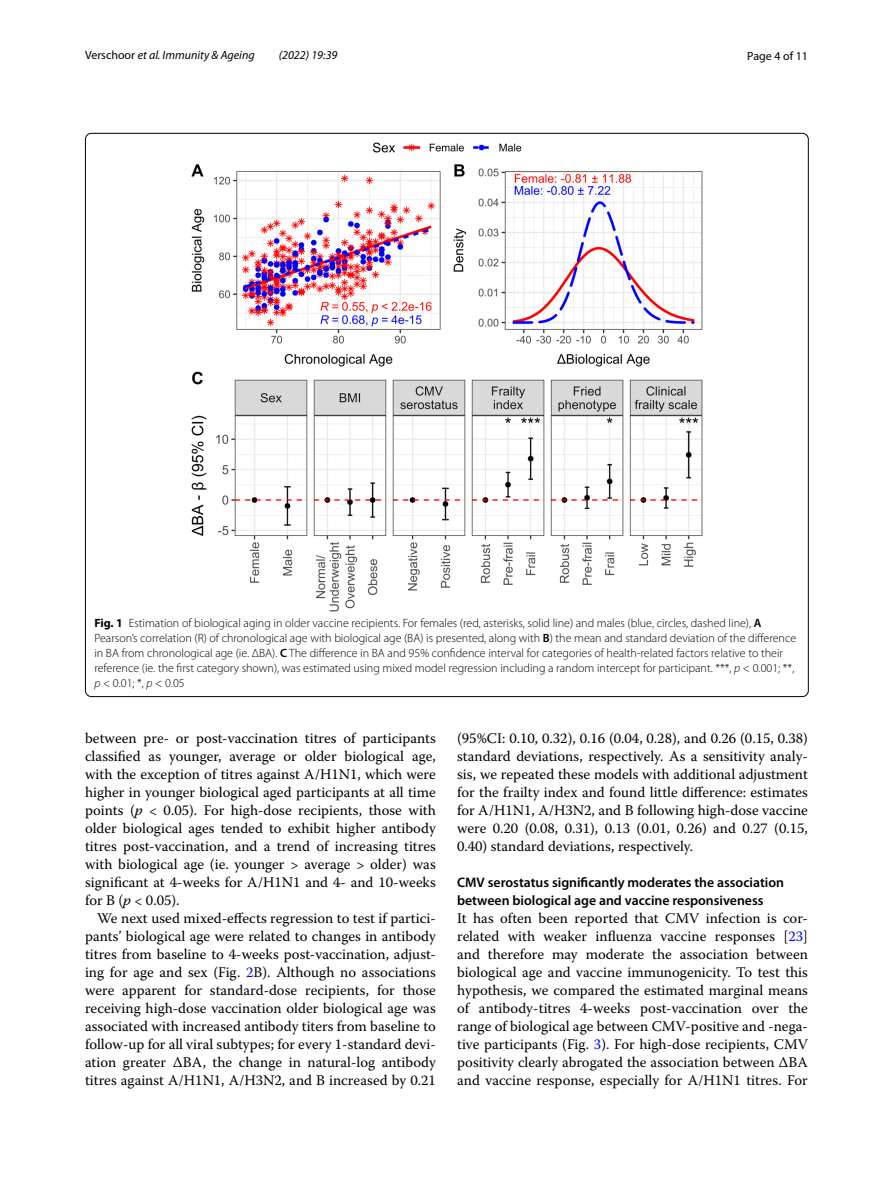
<style>
.page{position:relative;width:893px;height:1187px;background:#fff}
.page>*{position:absolute;margin:0;border:0;box-sizing:border-box;transform-origin:0 0}
.t1{font:14.7px/18px "Warnock Pro";color:#000;text-align:justify}
.t2{font:600 13.8px/18px "Myriad Pro";color:#000}
.t3{font:300 12px/15px "Myriad Pro";color:#000}
.t4{font:italic 12px "Myriad Pro";color:#000}
.t5{font:12px "Myriad Pro";color:#000}
.s1{font-style:normal}
.s2{font-weight:700}
.s3{font-weight:600}
.s4{font-style:italic}
.s5{color:#00f}
</style>
<div class="page">
<img style="left:192px;top:142px;width:510px;height:469px">
<p class="t4" style="left:85px;top:48px;width:171px"><span class="s1">Verschoor</span> et al. Immunity &amp; Ageing</p>
<p class="t4" style="left:279px;top:48px;width:60px">(2022) 19:39</p>
<p class="t5" style="left:747px;top:48px;width:62px">Page 4 of 11</p>
<p class="t3" style="left:94px;top:615px;width:703px"><span class="s2">Fig. 1</span> Estimation of biological aging in older vaccine recipients. For females (red, asterisks, solid line) and males (blue, circles, dashed line), <span class="s3">A </span>Pearson’s correlation (R) of chronological age with biological age (BA) is presented, along with <span class="s3">B</span>) the mean and standard deviation of the difference in BA from chronological age (ie. ΔBA). <span class="s3">C</span> The difference in BA and 95% confidence interval for categories of health-related factors relative to their reference (ie. the first category shown), was estimated using mixed model regression including a random intercept for participant. ***, <span class="s4">p</span> &lt; 0.001; **, <span class="s4">p</span> &lt; 0.01; *, <span class="s4">p</span> &lt; 0.05</p>
<p class="t1" style="left:85px;top:729px;width:352px">between pre- or post-vaccination titres of participants classified as younger, average or older biological age, with the exception of titres against A/H1N1, which were higher in younger biological aged participants at all time points (<span class="s4">p</span> &lt; 0.05). For high-dose recipients, those with older biological ages tended to exhibit higher antibody titres post-vaccination, and a trend of increasing titres with biological age (ie. younger &gt; average &gt; older) was significant at 4-weeks for A/H1N1 and 4- and 10-weeks for B (<span class="s4">p</span> &lt; 0.05).</p>
<p class="t1" style="left:85px;top:909px;width:352px;text-indent:12px">We next used mixed-effects regression to test if partici&shy;pants’ biological age were related to changes in antibody titres from baseline to 4-weeks post-vaccination, adjust&shy;ing for age and sex (Fig. <span class="s5">2</span>B). Although no associations were apparent for standard-dose recipients, for those receiving high-dose vaccination older biological age was associated with increased antibody titers from baseline to follow-up for all viral subtypes; for every 1-standard devi&shy;ation greater ΔBA, the change in natural-log antibody titres against A/H1N1, A/H3N2, and B increased by 0.21</p>
<p class="t1" style="left:457px;top:729px;width:352px">(95%CI: 0.10, 0.32), 0.16 (0.04, 0.28), and 0.26 (0.15, 0.38) standard deviations, respectively. As a sensitivity analy&shy;sis, we repeated these models with additional adjustment for the frailty index and found little difference: estimates for A/H1N1, A/H3N2, and B following high-dose vaccine were 0.20 (0.08, 0.31), 0.13 (0.01, 0.26) and 0.27 (0.15, 0.40) standard deviations, respectively.</p>
<p class="t2" style="left:457px;top:873px;width:328px">CMV serostatus significantly moderates the association between biological age and vaccine responsiveness</p>
<p class="t1" style="left:457px;top:909px;width:352px">It has often been reported that CMV infection is cor&shy;related with weaker influenza vaccine responses [<span class="s5">23</span>] and therefore may moderate the association between biological age and vaccine immunogenicity. To test this hypothesis, we compared the estimated marginal means of antibody-titres 4-weeks post-vaccination over the range of biological age between CMV-positive and -nega&shy;tive participants (Fig. <span class="s5">3</span>). For high-dose recipients, CMV positivity clearly abrogated the association between ΔBA and vaccine response, especially for A/H1N1 titres. For</p>
</div>
